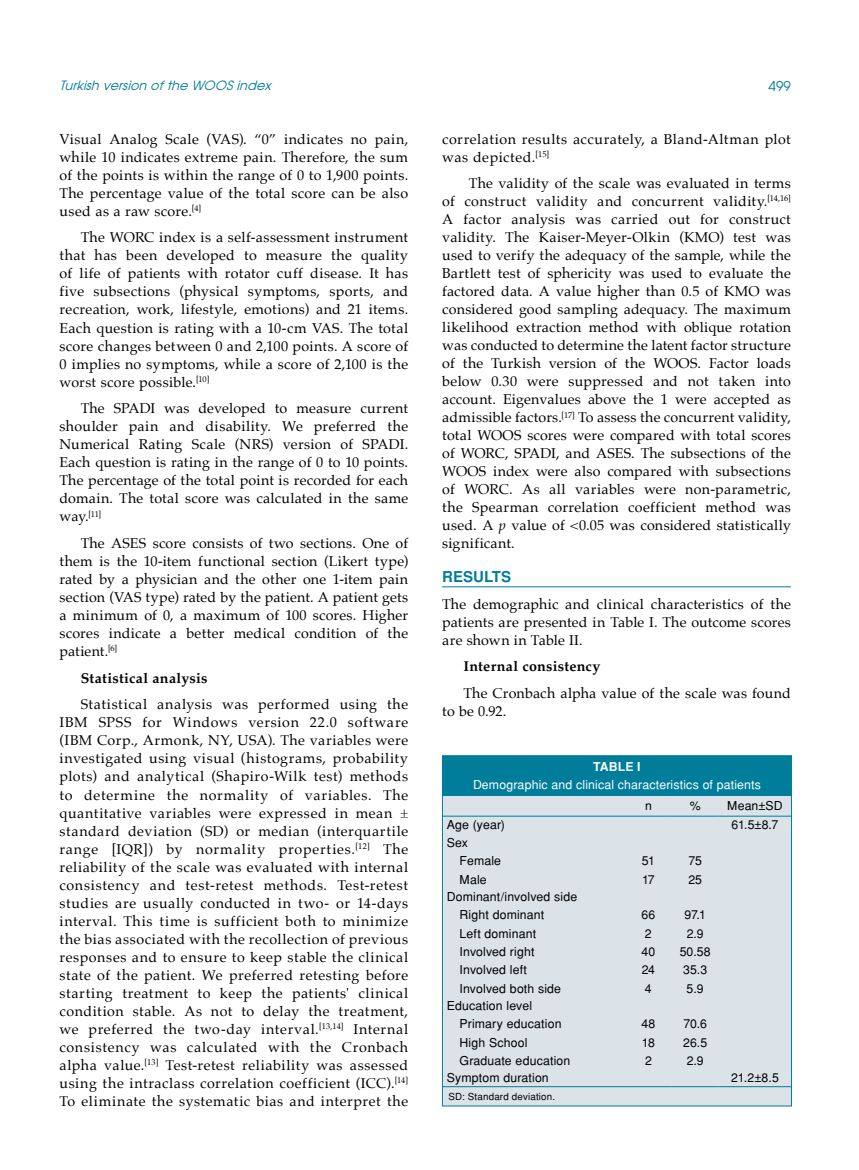
<style>
.page{position:relative;width:859px;height:1170px;background:#fff}
.page>*{position:absolute;margin:0;border:0;box-sizing:border-box;transform-origin:0 0}
.t1{font:700 15px "Helvetica Tr";letter-spacing:.005em;color:#007d9a}
.t2{font:14.25px/18px "Palatino";letter-spacing:.02em;color:#000;text-align:justify}
.t3{font:14.25px/18px "Palatino";letter-spacing:.04em;color:#000}
.t4{font:700 14.25px "Palatino";letter-spacing:.02em;color:#000}
.t5{font:13.5px "Avant Garde Tr";color:#007d9a}
.t6{font:italic 12.75px "Avant Garde Tr";color:#007d9a}
.t7{font:12.3px/18.3px "Helvetica Normal Tr";letter-spacing:.01em;color:#000}
.t8{font:12.3px "Helvetica Normal Tr";letter-spacing:.015em;color:#fff}
.t9{font:700 12.3px "Helvetica Tr";color:#fff}
.t10{font:9.75px "Helvetica Normal Tr";letter-spacing:.02em;color:#000}
.s1{font-style:italic}
</style>
<div class="page">
<hr style="left:442px;top:586px;width:349px;height:1px;background:#007d9a">
<div style="left:442px;top:755px;width:349px;height:350px;background:#dbe2e8"></div>
<div style="left:443px;top:755px;width:348px;height:40px;background:#007d9a"></div>
<hr style="left:443px;top:1086px;width:182px;height:1px;background:#007d9a">
<hr style="left:625px;top:1086px;width:47px;height:1px;background:#007d9a">
<hr style="left:672px;top:1086px;width:46px;height:1px;background:#007d9a">
<hr style="left:718px;top:1086px;width:73px;height:1px;background:#007d9a">
<hr style="left:443px;top:815px;width:182px;height:1px;background:#007d9a">
<hr style="left:625px;top:815px;width:47px;height:1px;background:#007d9a">
<hr style="left:672px;top:815px;width:46px;height:1px;background:#007d9a">
<hr style="left:718px;top:815px;width:73px;height:1px;background:#007d9a">
<div style="left:442px;top:755px;width:350px;height:351px;border:1px solid #007d9a"></div>
<p class="t6" style="left:60px;top:78px;width:217px">Turkish version ofthe WOOSindex</p>
<p class="t5" style="left:768px;top:77px;width:24px">499</p>
<p class="t2" style="left:60px;top:130px;width:350px">Visual Analog Scale (VAS). “0” indicates no pain, while 10 indicates extreme pain. Therefore, the sum of the points is within the range of 0 to 1,900 points.<br>The percentage value of the total score can be also used as a raw score.<sup>[4]</sup></p>
<p class="t2" style="left:60px;top:228px;width:350px;text-indent:21px">The WORC index is a self-assessment instrument that has been developed to measure the quality of life of patients with rotator cuff disease. It has five subsections (physical symptoms, sports, and recreation, work, lifestyle, emotions) and 21 items.<br>Each question is rating with a 10-cm VAS. The total score changes between 0 and 2,100 points. A score of 0 implies no symptoms, while a score of 2,100 is the worst score possible.<sup>[10]</sup></p>
<p class="t2" style="left:60px;top:399px;width:350px;text-indent:21px">The SPADI was developed to measure current shoulder pain and disability. We preferred the Numerical Rating Scale (NRS) version of SPADI.<br>Each question is rating in the range of 0 to 10 points.<br>The percentage of the total point is recorded for each domain. The total score was calculated in the same way.<sup>[11]</sup></p>
<p class="t2" style="left:60px;top:534px;width:350px;text-indent:21px">The ASES score consists of two sections. One of them is the 10-item functional section (Likert type) rated by a physician and the other one 1-item pain section (VAS type) rated by the patient. A patient gets a minimum of 0, a maximum of 100 scores. Higher scores indicate a better medical condition of the patient.<sup>[6]</sup></p>
<p class="t4" style="left:81px;top:665px;width:128px">Statistical analysis</p>
<p class="t2" style="left:60px;top:695px;width:350px;text-indent:21px">Statistical analysis was performed using the IBM SPSS for Windows version 22.0 software (IBM Corp., Armonk, NY, USA). The variables were investigated using visual (histograms, probability plots) and analytical (Shapiro-Wilk test) methods to determine the normality of variables. The quantitative variables were expressed in mean ± standard deviation (SD) or median (interquartile range [IQR]) by normality properties.<sup>[12]</sup> The reliability of the scale was evaluated with internal consistency and test-retest methods. Test-retest studies are usually conducted in two- or 14-days interval. This time is sufficient both to minimize the bias associated with the recollection of previous responses and to ensure to keep stable the clinical state of the patient. We preferred retesting before starting treatment to keep the patients' clinical condition stable. As not to delay the treatment, we preferred the two-day interval.<sup>[13,14]</sup> Internal consistency was calculated with the Cronbach alpha value.<sup>[13]</sup> Test-retest reliability was assessed using the intraclass correlation coefficient (ICC).<sup>[14] </sup>To eliminate the systematic bias and interpret the</p>
<p class="t3" style="left:442px;top:130px;width:350px">correlation results accurately, a Bland-Altman plot was depicted.<sup>[15]</sup></p>
<p class="t2" style="left:442px;top:174px;width:350px;text-indent:27px">The validity of the scale was evaluated in terms of construct validity and concurrent validity.<sup>[14,16] </sup>A factor analysis was carried out for construct validity. The Kaiser-Meyer-Olkin (KMO) test was used to verify the adequacy of the sample, while the Bartlett test of sphericity was used to evaluate the factored data. A value higher than 0.5 of KMO was considered good sampling adequacy. The maximum likelihood extraction method with oblique rotation was conducted to determine the latent factor structure of the Turkish version of the WOOS. Factor loads below 0.30 were suppressed and not taken into account. Eigenvalues above the 1 were accepted as admissible factors.<sup>[17]</sup> To assess the concurrent validity, total WOOS scores were compared with total scores of WORC, SPADI, and ASES. The subsections of the WOOS index were also compared with subsections of WORC. As all variables were non-parametric, the Spearman correlation coefficient method was used. A <span class="s1">p</span> value of &lt;0.05 was considered statistically significant.</p>
<p class="t1" style="left:442px;top:568px;width:71px">RESULTS</p>
<p class="t2" style="left:442px;top:594px;width:350px">The demographic and clinical characteristics of the patients are presented in Table I. The outcome scores are shown in Table II.</p>
<p class="t4" style="left:463px;top:654px;width:138px">Internal consistency</p>
<p class="t2" style="left:442px;top:683px;width:350px;text-indent:21px">The Cronbach alpha value of the scale was found to be 0.92.</p>
<p class="t9" style="left:593px;top:759px;width:49px">Table I</p>
<p class="t8" style="left:473px;top:777px;width:289px">Demographic and clinical characteristics of patients</p>
<p class="t7" style="left:645px;top:796px;width:8px">n</p>
<p class="t7" style="left:690px;top:796px;width:12px">%</p>
<p class="t7" style="left:727px;top:796px;width:57px">Mean±SD</p>
<p class="t7" style="left:447px;top:815px;width:60px">Age (year)</p>
<p class="t7" style="left:731px;top:815px;width:48px">61.5±8.7</p>
<p class="t7" style="left:460px;top:833px;width:43px;text-indent:-13px">Sex<br>Female<br>Male</p>
<p class="t7" style="left:642px;top:851px;width:15px">51<br>17</p>
<p class="t7" style="left:688px;top:851px;width:15px">75<br>25</p>
<p class="t7" style="left:460px;top:887px;width:119px;text-indent:-13px">Dominant/involved side<br>Right dominant<br>Left dominant<br>Involved right<br>Involved left<br>Involved both side</p>
<p class="t7" style="left:460px;top:996px;width:112px;text-indent:-13px">Education level<br>Primary education<br>High School<br>Graduate education</p>
<p class="t7" style="left:641px;top:905px;width:15px">66<br>2<br>40<br>24<br>4</p>
<p class="t7" style="left:680px;top:905px;width:33px;text-align:center">97.1<br>2.9<br>50.58<br>35.3<br>5.9</p>
<p class="t7" style="left:641px;top:1014px;width:15px;text-align:justify">48<br>18<br>2</p>
<p class="t7" style="left:683px;top:1014px;width:26px;text-align:justify">70.6<br>26.5<br>2.9</p>
<p class="t7" style="left:447px;top:1068px;width:103px">Symptom duration</p>
<p class="t7" style="left:731px;top:1068px;width:49px">21.2±8.5</p>
<p class="t10" style="left:449px;top:1090px;width:108px">SD: Standard deviation.</p>
</div>
